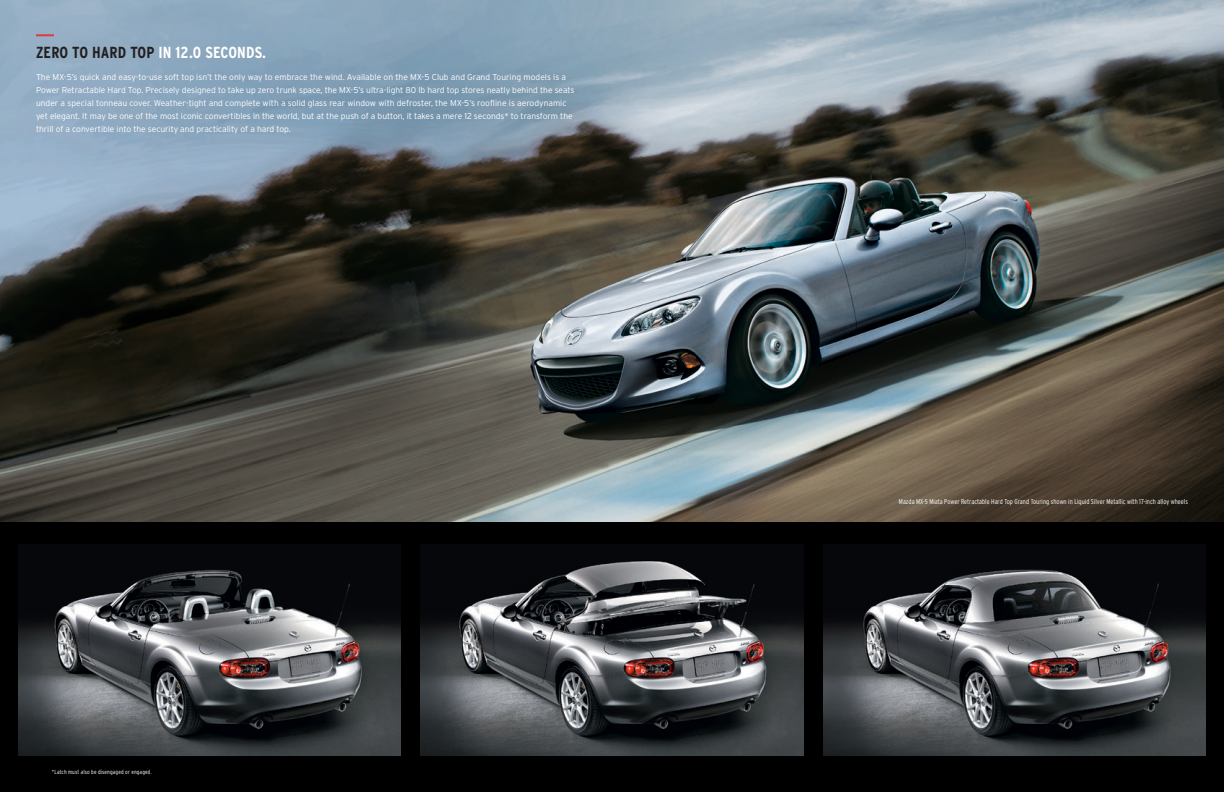
<style>
.page{position:relative;width:1224px;height:792px;background:#fff}
.page>*{position:absolute;margin:0;border:0;box-sizing:border-box;transform-origin:0 0}
.t1{font:700 condensed 16px "Interstate";letter-spacing:.01em;color:#fff}
.t2{font:300 8.5px/13px "Interstate";letter-spacing:-.005em;color:#fff}
.t3{font:300 condensed 7px "Interstate";color:#fff}
.t4{font:300 condensed 6px "Interstate";letter-spacing:.025em;color:#fff}
.s1{color:#231f20}
</style>
<div class="page">
<img style="left:0;top:0;width:1224px;height:522px">
<div style="left:0;top:522px;width:1224px;height:270px;background:#000"></div>
<svg style="left:36px;top:34px;width:18px;height:2px"></svg>
<img style="left:18px;top:567px;width:382px;height:189px">
<img style="left:421px;top:561px;width:383px;height:195px">
<img style="left:824px;top:567px;width:382px;height:189px">
<h1 class="t1" style="left:36px;top:43px;width:232px"><span class="s1">ZERO TO HARD TOP</span> IN 12.0 SECONDS.</h1>
<p class="t2" style="left:36px;top:71px;width:540px">The MX-5’s quick and easy-to-use soft top isn’t the only way to embrace the wind. Available on the MX-5 Club and Grand Touring models is a Power Retractable Hard Top. Precisely designed to take up zero trunk space, the MX-5’s ultra-light 80 lb hard top stores neatly behind the seats under a special tonneau cover. Weather-tight and complete with a solid glass rear window with defroster, the MX-5’s roofline is aerodynamic yet elegant. It may be one of the most iconic convertibles in the world, but at the push of a button, it takes a mere 12 seconds* to transform the thrill of a convertible into the security and practicality of a hard top.</p>
<p class="t4" style="left:52px;top:768px;width:101px">*Latch must also be disengaged or engaged.</p>
<p class="t3" style="left:899px;top:497px;width:291px">Mazda MX-5 Miata Power Retractable Hard Top Grand Touring shown in Liquid Silver Metallic with 17-inch alloy wheels</p>
</div>
